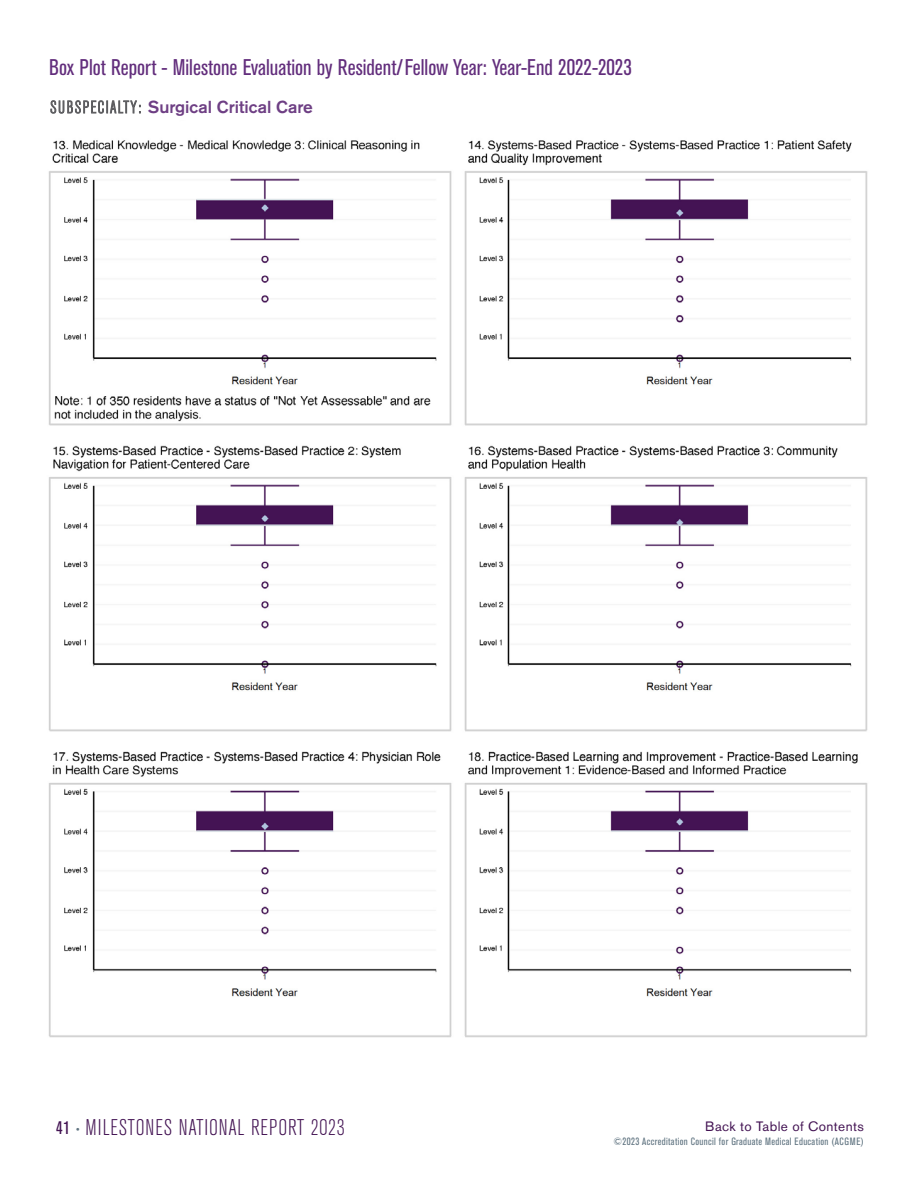
<style>
.page{position:relative;width:918px;height:1188px;background:#fff}
.page>*{position:absolute;margin:0;border:0;box-sizing:border-box;transform-origin:0 0}
.t1{font:condensed 22.5px "Akzidenz Grotesk BE";color:#622d7c}
.t2{font:300 condensed 22.5px "Akzidenz Grotesk BE";letter-spacing:.03em;color:#431353}
.t3{font:500 17.25px "Akzidenz Grotesk BE";color:#6e3f84}
.t4{font:13.5px "Akzidenz Grotesk BE";letter-spacing:.03em;color:#431353}
.t5{font:condensed 10.5px "Akzidenz Grotesk BE";letter-spacing:.03em;color:#5f7380}
.s1{font-weight:300;font-stretch:condensed;color:#57585b}
.s2{font-weight:400;font-size:18px}
.s3{font-weight:400;font-size:10.5px;color:#5f7380}
</style>
<div class="page">
<img style="left:48px;top:140px;width:820px;height:898px">
<p class="t1" style="left:49px;top:55px;width:584px">Box Plot Report - Milestone Evaluation by Resident/Fellow Year: Year-End 2022-2023</p>
<p class="t3" style="left:50px;top:96px;width:264px"><span class="s1">SUBSPECIALTY:</span> Surgical Critical Care</p>
<p class="t2" style="left:56px;top:1116px;width:290px"><span class="s2">41</span> <span class="s3">•</span> MILESTONES NATIONAL REPORT 2023</p>
<p class="t4" style="left:705px;top:1118px;width:160px">Back to Table of Contents</p>
<p class="t5" style="left:614px;top:1135px;width:252px">©2023 Accreditation Council for Graduate Medical Education (ACGME)</p>
</div>
